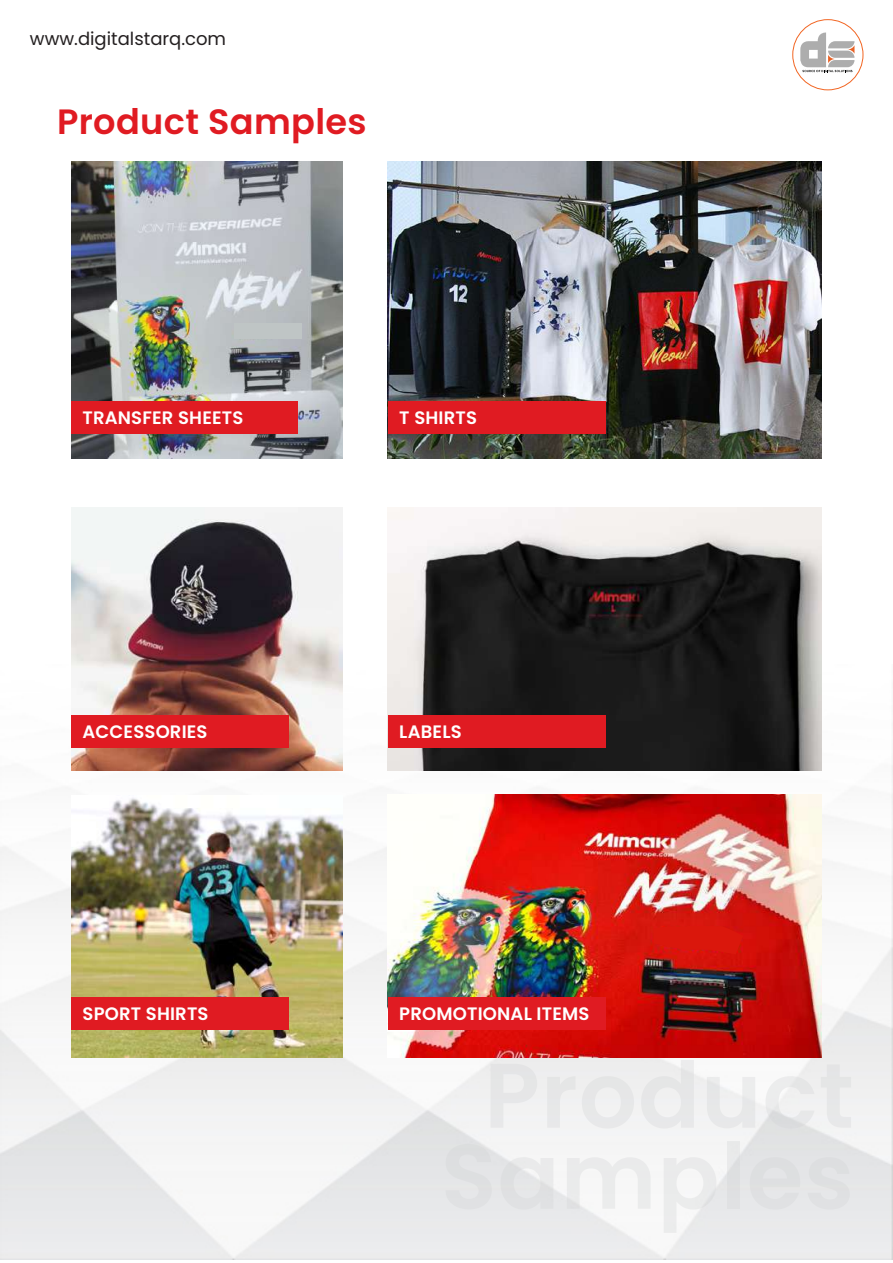
<style>
.page{position:relative;width:893px;height:1263px;background:#fff}
.page>*{position:absolute;margin:0;border:0;box-sizing:border-box;transform-origin:0 0}
.t1{font:600 35.1px "Poppins";letter-spacing:.01em;color:#e01b22}
.t2{font:600 18px "Poppins";letter-spacing:.01em;color:#fff}
.t3{font:18px "Poppins";color:#231f20}
</style>
<div class="page">
<img style="left:0;top:664px;width:893px;height:595px">
<img style="left:71px;top:162px;width:271px;height:296px">
<img style="left:388px;top:162px;width:433px;height:296px">
<img style="left:71px;top:507px;width:271px;height:264px">
<img style="left:388px;top:507px;width:433px;height:264px">
<img style="left:71px;top:795px;width:271px;height:262px">
<img style="left:388px;top:794px;width:433px;height:264px">
<div style="left:71px;top:401px;width:226px;height:33px;background:#e01b22"></div>
<div style="left:388px;top:401px;width:218px;height:33px;background:#e01b22"></div>
<div style="left:71px;top:715px;width:218px;height:33px;background:#e01b22"></div>
<div style="left:388px;top:715px;width:218px;height:33px;background:#e01b22"></div>
<div style="left:71px;top:997px;width:218px;height:33px;background:#e01b22"></div>
<div style="left:388px;top:997px;width:218px;height:33px;background:#e01b22"></div>
<div style="left:234px;top:323px;width:67px;height:16px;background:#bfc5c5"></div>
<svg style="left:650px;top:925px;width:93px;height:29px;background:#d8160c"></svg>
<div style="left:792px;top:19px;width:71px;height:71px;border:1px solid #f26522;border-radius:50%"></div>
<svg style="left:800px;top:32px;width:54px;height:40px"></svg>
<p class="t3" style="left:30px;top:29px;width:198px">www.digitalstarq.com</p>
<h1 class="t1" style="left:57px;top:101px;width:311px">Product Samples</h1>
<p class="t2" style="left:83px;top:407px;width:162px">TRANSFER SHEETS</p>
<p class="t2" style="left:399px;top:407px;width:79px">T SHIRTS</p>
<p class="t2" style="left:83px;top:721px;width:127px">ACCESSORIES</p>
<p class="t2" style="left:399px;top:721px;width:64px">LABELS</p>
<p class="t2" style="left:83px;top:1003px;width:127px">SPORT SHIRTS</p>
<p class="t2" style="left:399px;top:1003px;width:192px">PROMOTIONAL ITEMS</p>
</div>
